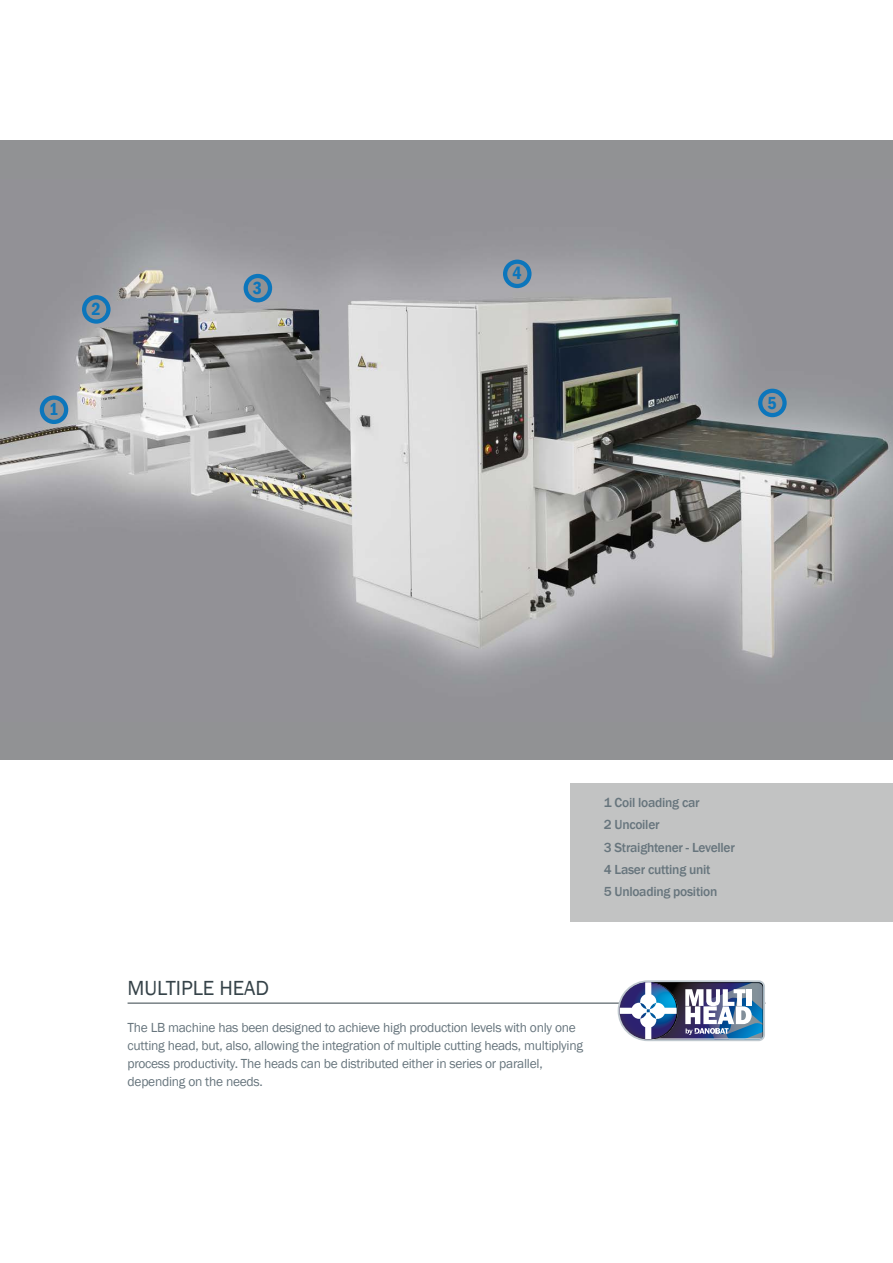
<style>
.page{position:relative;width:893px;height:1263px;background:#fff}
.page>*{position:absolute;margin:0;border:0;box-sizing:border-box;transform-origin:0 0}
.t1{font:21px "Franklin Gothic";letter-spacing:-.005em;color:#354248}
.t2{font:600 condensed 18px "Franklin Gothic";color:#0c76bc}
.t3{font:13.5px/18px "Franklin Gothic";letter-spacing:-.02em;color:#67757d}
.t4{font:500 13.5px/22.2px "Franklin Gothic";letter-spacing:-.02em;color:#67757d}
</style>
<div class="page">
<div style="left:570px;top:784px;width:323px;height:138px;background:#c2c3c3"></div>
<hr style="left:128px;top:1003px;width:637px;height:1px;background:#354248">
<img style="left:618px;top:980px;width:147px;height:61px">
<div style="left:0;top:141px;width:893px;height:619px;background:#919294"></div>
<img style="left:0;top:238px;width:893px;height:435px">
<svg style="left:40px;top:395px;width:28px;height:29px"></svg>
<div style="left:44px;top:400px;width:20px;height:20px;background:#919294;border-radius:50%"></div>
<svg style="left:82px;top:295px;width:29px;height:29px"></svg>
<div style="left:86px;top:299px;width:20px;height:20px;background:#919294;border-radius:50%"></div>
<div style="left:244px;top:274px;width:28px;height:28px;background:#0c76bc;border-radius:50%"></div>
<div style="left:248px;top:278px;width:20px;height:20px;background:#919294;border-radius:50%"></div>
<div style="left:503px;top:260px;width:28px;height:28px;background:#0c76bc;border-radius:50%"></div>
<div style="left:507px;top:264px;width:20px;height:20px;background:#919294;border-radius:50%"></div>
<div style="left:758px;top:389px;width:29px;height:28px;background:#0c76bc;border-radius:50%"></div>
<div style="left:762px;top:393px;width:20px;height:20px;background:#919294;border-radius:50%"></div>
<h2 class="t2" style="left:91px;top:297px;width:11px">2</h2>
<h2 class="t2" style="left:49px;top:397px;width:11px">1</h2>
<h2 class="t2" style="left:253px;top:276px;width:11px">3</h2>
<h2 class="t2" style="left:512px;top:261px;width:11px">4</h2>
<h2 class="t2" style="left:767px;top:390px;width:11px">5</h2>
<p class="t4" style="left:604px;top:792px;width:133px">1 Coil loading car<br>2 Uncoiler<br>3 Straightener - Leveller<br>4 Laser cutting unit<br>5 Unloading position</p>
<h1 class="t1" style="left:127px;top:974px;width:143px">MULTIPLE HEAD</h1>
<p class="t3" style="left:128px;top:1019px;width:457px">The LB machine has been designed to achieve high production levels with only one cutting head, but, also, allowing the integration of multiple cutting heads, multiplying process productivity. The heads can be distributed either in series or parallel, depending on the needs.</p>
</div>
